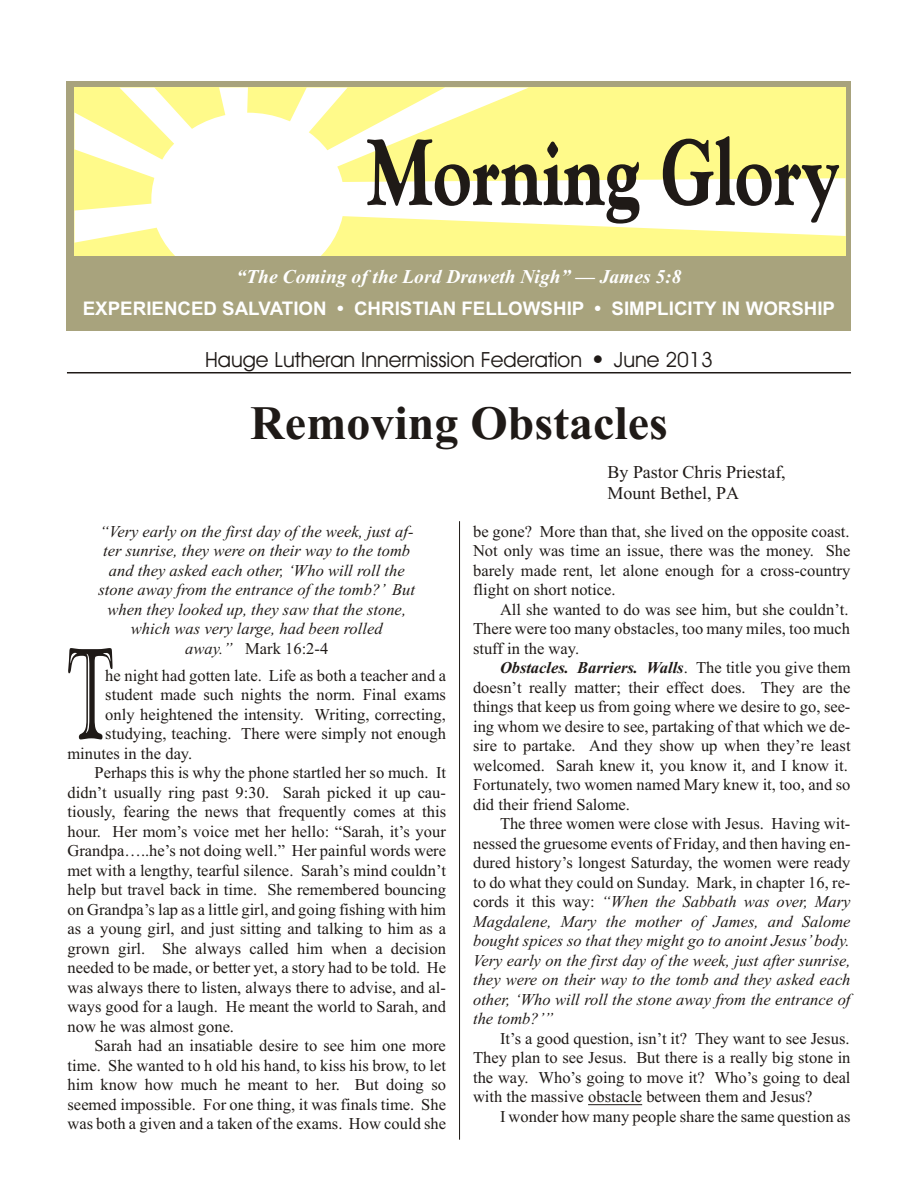
<style>
.page{position:relative;width:918px;height:1188px;background:#fff}
.page>*{position:absolute;margin:0;border:0;box-sizing:border-box;transform-origin:0 0}
.t1{font:700 48px "Times New Roman";color:#1f1a17}
.t2{font:21px "Avant Garde Bk BT";color:#1f1a17}
.t3{font:italic 700 19.5px "Times New Roman";color:#fff}
.t4{font:700 18.75px "Arial";color:#fff}
.t5{font:18px/21.3px "Times New Roman";color:#1f1a17}
.t6{font:16.5px/19.5px "Times New Roman";letter-spacing:.005em;color:#1f1a17;text-align:justify}
.t7{font:italic 16.5px/19.5px "Times New Roman";letter-spacing:.005em;color:#1f1a17;text-align:center}
.s1{font-style:normal}
.s2{font-weight:700;font-style:italic}
</style>
<div class="page">
<hr style="left:588px;top:1104px;width:54px;height:1px;background:#1f1a17">
<hr style="left:459px;top:521px;width:1px;height:619px;background:#1f1a17">
<hr style="left:67px;top:372px;width:784px;height:1px;background:#1f1a17">
<div style="left:67px;top:81px;width:784px;height:175px;background:#a8a37d"></div>
<div style="left:75px;top:87px;width:771px;height:169px;background:#fffa8a"></div>
<div style="left:151px;top:113px;width:194px;height:173px;background:#fff;border-radius:50%"></div>
<div style="left:67px;top:256px;width:784px;height:75px;background:#a8a37d"></div>
<svg style="left:219px;top:87px;width:29px;height:30px"></svg>
<svg style="left:75px;top:88px;width:129px;height:97px"></svg>
<svg style="left:75px;top:202px;width:90px;height:41px"></svg>
<svg style="left:281px;top:87px;width:565px;height:149px"></svg>
<svg style="left:68px;top:648px;width:45px;height:91px"></svg>
<p class="t3" style="left:236px;top:270px;width:447px">“The Com ing of the Lord Draweth Nigh” — James 5:8</p>
<p class="t4" style="left:83px;top:302px;width:754px">EXPERIENCED SALVATION • CHRISTIAN FELLOWSHIP • SIMPLICITY IN WORSHIP</p>
<p class="t2" style="left:205px;top:351px;width:379px">Hauge Lutheran Innermission Federation</p>
<p class="t2" style="left:614px;top:351px;width:101px">June 2013</p>
<h1 class="t1" style="left:250px;top:406px;width:419px">Removing Obstacles</h1>
<p class="t5" style="left:608px;top:463px;width:180px">By Pas tor Chris Priestaf,<br>Mount Bethel, PA</p>
<p class="t7" style="left:98px;top:523px;width:318px">“Very early on the first day of the week, just af - ter sun rise, they were on their way to the tomb and they asked each other, ‘Who will roll the stone away from the en trance of the tomb?’ But when they looked up, they saw that the stone, which was very large, had been rolled<br>away.” <span class="s1">Mark 16:2-4</span></p>
<p class="t6" style="left:105px;top:667px;width:342px">he night had got ten late. Life as both a teacher and a</p>
<p class="t6" style="left:105px;top:687px;width:342px">stu dent made such nights the norm. Fi nal ex ams</p>
<p class="t6" style="left:105px;top:706px;width:342px">only height ened the in ten sity. Writ ing, correct ing,</p>
<p class="t6" style="left:105px;top:726px;width:342px">study ing, teach ing. There were simply not enough</p>
<p class="t6" style="left:68px;top:745px;width:126px">min utes in the day.</p>
<p class="t6" style="left:94px;top:765px;width:353px">Per haps this is why the phone star tled her so much. It</p>
<p class="t6" style="left:68px;top:784px;width:380px">did n’t usu ally ring past 9:30. Sa rah picked it up cau -</p>
<p class="t6" style="left:68px;top:804px;width:380px">tiously, fear ing the news that fre quently co mes at this</p>
<p class="t6" style="left:68px;top:823px;width:380px">hour. Her mom’s voice met her hello: “Sarah, it’s your</p>
<p class="t6" style="left:68px;top:843px;width:380px">Grandpa…..he’s not do ing well.” Her pain ful words were</p>
<p class="t6" style="left:68px;top:862px;width:380px">met with a lengthy, tear ful silence. Sarah’s mind could n’t</p>
<p class="t6" style="left:68px;top:882px;width:380px">help but travel back in time. She re membered bounc ing</p>
<p class="t6" style="left:68px;top:901px;width:380px">on Grandpa’s lap as a lit tle girl, and go ing fish ing with him</p>
<p class="t6" style="left:68px;top:921px;width:380px">as a young girl, and just sitting and talk ing to him as a</p>
<p class="t6" style="left:68px;top:940px;width:380px">grown girl. She al ways called him when a de ci sion</p>
<p class="t6" style="left:68px;top:960px;width:380px">needed to be made, or better yet, a story had to be told. He</p>
<p class="t6" style="left:68px;top:979px;width:380px">was al ways there to lis ten, always there to ad vise, and al-</p>
<p class="t6" style="left:68px;top:999px;width:380px">ways good for a laugh. He meant the world to Sarah, and</p>
<p class="t6" style="left:68px;top:1018px;width:168px">now he was al most gone.</p>
<p class="t6" style="left:94px;top:1038px;width:353px">Sa rah had an in sa tia ble de sire to see him one more</p>
<p class="t6" style="left:68px;top:1057px;width:380px">time. She wanted to h old his hand, to kiss his brow, to let</p>
<p class="t6" style="left:68px;top:1077px;width:380px">him know how much he meant to her. But do ing so</p>
<p class="t6" style="left:68px;top:1096px;width:380px">seemed impos si ble. For one thing, it was fi nals time. She</p>
<p class="t6" style="left:68px;top:1116px;width:380px">was both a given and a taken of the ex ams. How could she</p>
<p class="t6" style="left:473px;top:523px;width:379px">be gone? More than that, she lived on the op po site coast.<br>Not only was time an is sue, there was the money. She barely made rent, let alone enough for a cross-coun try flight on short no tice.</p>
<p class="t6" style="left:473px;top:601px;width:379px;text-indent:27px">All she wanted to do was see him, but she could n’t.<br>There were too many ob stacles, too many miles, too much stuff in the way.</p>
<p class="t6" style="left:473px;top:660px;width:379px;text-align:left;text-indent:27px"><span class="s2">Ob sta cles. Bar ri ers. Walls</span>. The ti tle you give them does n’t re ally mat ter; their effect does. They are the things that keep us from go ing where we de sire to go, see - ing whom we desire to see, par tak ing of that which we de&shy;sire to par take. And they show up when they’re least welcomed. Sarah knew it, you know it, and I know it.<br>For tu nately, two women named Mary knew it, too, and so did their friend Salome.</p>
<p class="t7" style="left:473px;top:816px;width:379px;text-align:justify;text-indent:27px"><span class="s1">The three women were close with Je sus. Having wit - nessed the grue some events of Fri day, and then hav ing en - dured history’s lon gest Sat ur day, the women were ready to do what they could on Sunday. Mark, in chap ter 16, re - cords it this way:</span> “When the Sab bath was over, Mary Mag da lene, Mary the mother of James, and Salome bought spices so that they might go to anoint Je sus’ body.<br>Very early on the first day of the week, just after sun rise, they were on their way to the tomb and they asked each other, ‘Who will roll the stone away from the en trance of the tomb?’”</p>
<p class="t6" style="left:473px;top:1030px;width:379px;text-indent:27px">It’s a good ques tion, isn’t it? They want to see Je sus.<br>They plan to see Je sus. But there is a really big stone in the way. Who’s go ing to move it? Who’s go ing to deal with the mas sive ob sta cle be tween them and Je sus?</p>
<p class="t6" style="left:500px;top:1108px;width:352px">I won der how many peo ple share the same question as</p>
</div>
